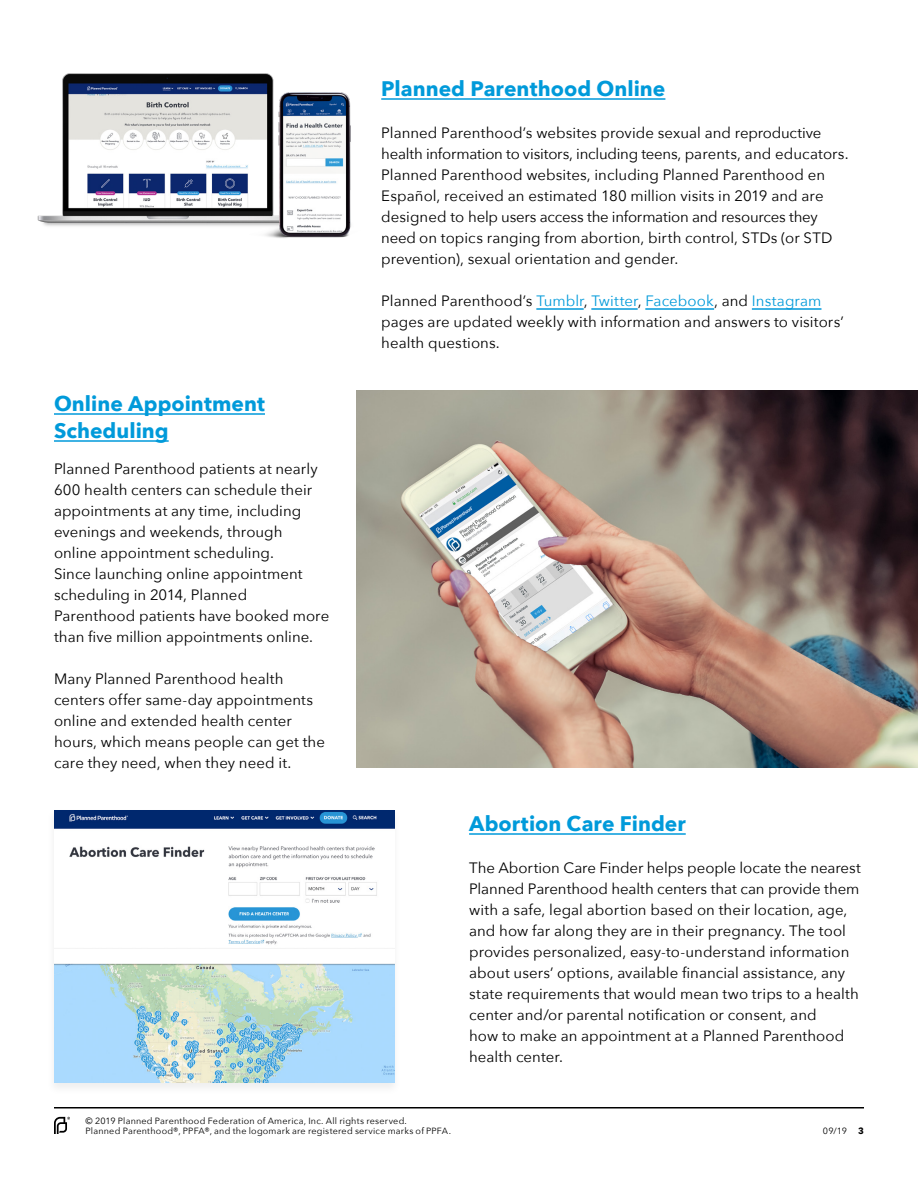
<style>
.page{position:relative;width:918px;height:1188px;background:#fff}
.page>*{position:absolute;margin:0;border:0;box-sizing:border-box;transform-origin:0 0}
.t1{font:700 21px/27px "Avenir Next";color:#009ada}
.t2{font:15px/21px "Avenir Next";letter-spacing:.005em;color:#000}
.t3{font:9px/10.5px "Avenir Next";letter-spacing:.025em;color:#000}
.s1{color:#009ada}
.s2{font-weight:700}
</style>
<div class="page">
<svg style="left:54px;top:1117px;width:16px;height:17px"></svg>
<hr style="left:54px;top:1107px;width:810px;height:1px;background:#000">
<hr style="left:381px;top:98px;width:284px;height:2px;background:#009ada">
<hr style="left:536px;top:308px;width:48px;height:2px;background:#009ada">
<hr style="left:591px;top:308px;width:47px;height:2px;background:#009ada">
<hr style="left:645px;top:308px;width:69px;height:2px;background:#009ada">
<hr style="left:752px;top:308px;width:69px;height:2px;background:#009ada">
<hr style="left:54px;top:413px;width:211px;height:2px;background:#009ada">
<hr style="left:54px;top:440px;width:115px;height:2px;background:#009ada">
<img style="left:356px;top:390px;width:562px;height:378px">
<hr style="left:469px;top:833px;width:217px;height:2px;background:#009ada">
<img style="left:37px;top:73px;width:443px;height:165px">
<div style="left:47px;top:807px;width:355px;height:288px;background:#fafafa"></div>
<img style="left:54px;top:810px;width:340px;height:273px">
<h1 class="t1" style="left:54px;top:390px;width:212px">Online Appointment<br>Scheduling</h1>
<p class="t2" style="left:54px;top:458px;width:277px">Planned Parenthood patients at nearly 600 health centers can schedule their appointments at any time, including evenings and weekends, through<br>online appointment scheduling.<br>Since launching online appointment scheduling in 2014, Planned Parenthood patients have booked more than five million appointments online.</p>
<p class="t2" style="left:54px;top:668px;width:273px">Many Planned Parenthood health centers offer same-day appointments online and extended health center hours, which means people can get the care they need, when they need it.</p>
<h1 class="t1" style="left:381px;top:75px;width:286px">Planned Parenthood Online</h1>
<p class="t2" style="left:381px;top:122px;width:469px">Planned Parenthood’s websites provide sexual and reproductive health information to visitors, including teens, parents, and educators.<br>Planned Parenthood websites, including Planned Parenthood en Español, received an estimated 180 million visits in 2019 and are designed to help users access the information and resources they need on topics ranging from abortion, birth control, STDs (or STD prevention), sexual orientation and gender.</p>
<p class="t2" style="left:381px;top:290px;width:464px">Planned Parenthood’s <span class="s1">Tumblr</span>, <span class="s1">Twitter</span>, <span class="s1">Facebook</span>, and <span class="s1">Instagram </span>pages are updated weekly with information and answers to visitors’ health questions.</p>
<h1 class="t1" style="left:469px;top:810px;width:218px">Abortion Care Finder</h1>
<p class="t2" style="left:469px;top:857px;width:393px">The Abortion Care Finder helps people locate the nearest Planned Parenthood health centers that can provide them with a safe, legal abortion based on their location, age, and how far along they are in their pregnancy. The tool provides personalized, easy-to-understand information about users’ options, available financial assistance, any state requirements that would mean two trips to a health center and/or parental notification or consent, and<br>how to make an appointment at a Planned Parenthood health center.</p>
<p class="t3" style="left:86px;top:1115px;width:367px">© 2019 Planned Parenthood Federation of America, Inc. All rights reserved.<br>Planned Parenthood®, PPFA®, and the logomark are registered service marks of PPFA.</p>
<p class="t3" style="left:823px;top:1125px;width:43px">09/19 <span class="s2">3</span></p>
</div>
